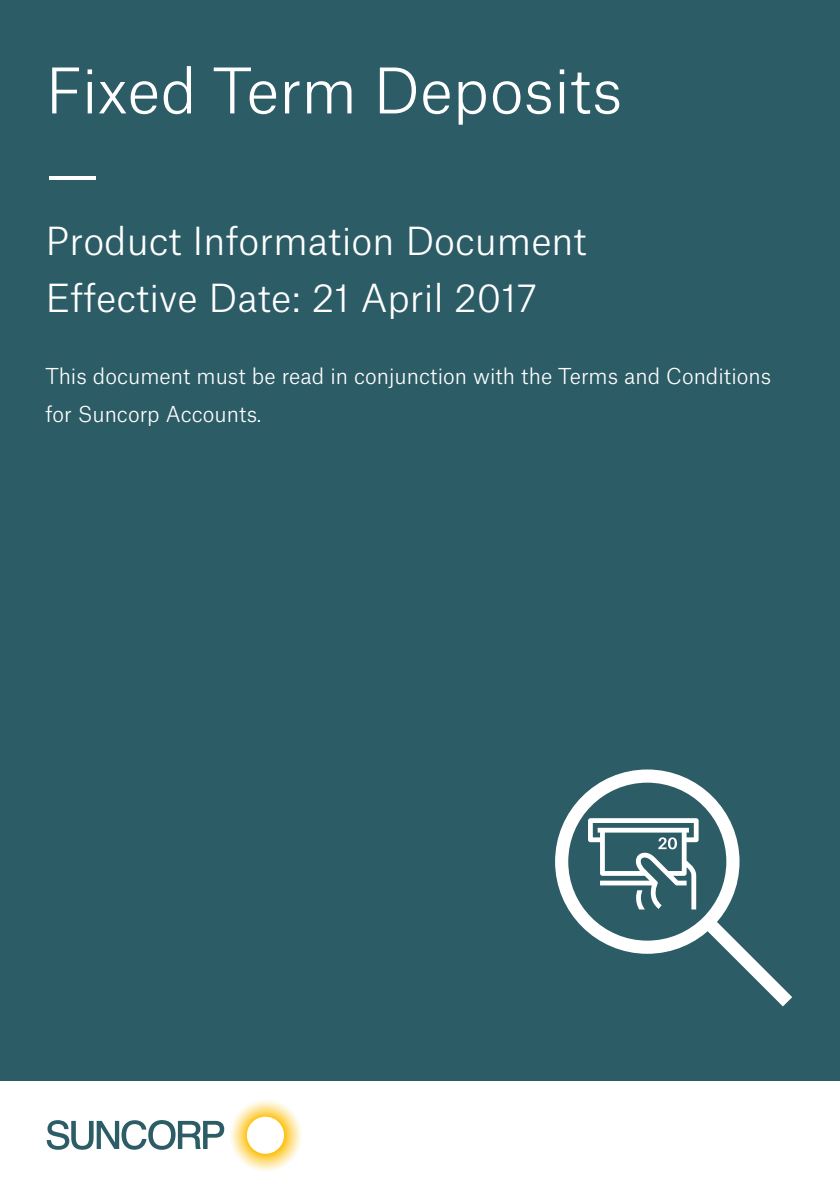
<style>
.page{position:relative;width:840px;height:1191px;background:#fff}
.page>*{position:absolute;margin:0;border:0;box-sizing:border-box;transform-origin:0 0}
.t1{font:300 60px/85px "Atlas Grotesk";color:#fff}
.t2{font:300 37px/56.6px "Atlas Grotesk";color:#fff}
.t3{font:300 21px/38px "Atlas Grotesk";color:#fff}
</style>
<div class="page">
<div style="left:0;top:0;width:839px;height:1081px;background:#2c5c66"></div>
<svg style="left:47px;top:1100px;width:254px;height:71px"></svg>
<svg style="left:555px;top:769px;width:236px;height:237px"></svg>
<h1 class="t1" style="left:45px;top:42px;width:578px">Fixed Term Deposits —</h1>
<h2 class="t2" style="left:45px;top:209px;width:543px">Product Information Document<br>Effective Date: 21 April 2017</h2>
<p class="t3" style="left:45px;top:355px;width:727px">This document must be read in conjunction with the Terms and Conditions for Suncorp Accounts.</p>
</div>
